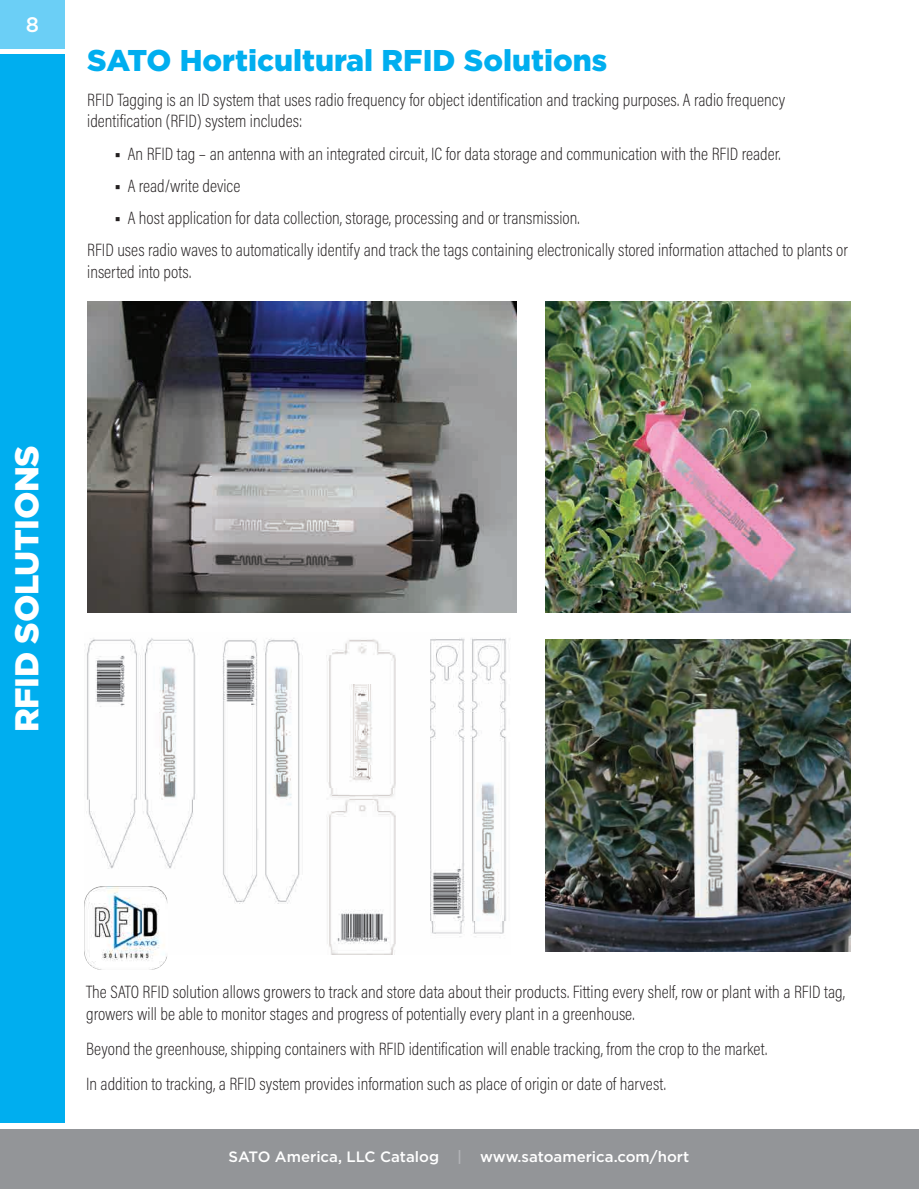
<style>
.page{position:relative;width:919px;height:1189px;background:#fff}
.page>*{position:absolute;margin:0;border:0;box-sizing:border-box;transform-origin:0 0}
.t1{font:900 33px "Gotham";letter-spacing:-.01em;color:#fff}
.t2{font:900 30px "Gotham";color:#00aeef}
.t3{font:500 21px "Gotham";color:#fff}
.t4{font:200 18px/21.6px "Acumin Pro Cond";color:#231f20}
.t5{font:500 15px "Gotham";color:#fff}
.s1{font-size:31.5px}
.s2{color:#b2b3b7}
</style>
<div class="page">
<div style="left:0;top:54px;width:65px;height:1068px;background:#00aeef"></div>
<div style="left:0;top:0;width:65px;height:49px;background:#6bcff6"></div>
<div style="left:0;top:1128px;width:918px;height:60px;background:#939598"></div>
<img style="left:87px;top:301px;width:430px;height:311px">
<img style="left:545px;top:639px;width:305px;height:312px">
<img style="left:545px;top:301px;width:305px;height:311px">
<img style="left:84px;top:638px;width:426px;height:316px">
<img style="left:84px;top:886px;width:83px;height:83px">
<p class="t3" style="left:26px;top:11px;width:15px">8</p>
<h2 class="t2" style="left:87px;top:39px;width:521px">SATO Horticultural RFID Solutions</h2>
<p class="t4" style="left:87px;top:89px;width:699px">RFID Tagging is an ID system that uses radio frequency for object identification and tracking purposes. A radio frequency identification (RFID) system includes:</p>
<p class="t4" style="left:114px;top:142px;width:668px"><span class="s1">•</span> An RFID tag – an antenna with an integrated circuit, IC for data storage and communication with the RFID reader.</p>
<p class="t4" style="left:114px;top:174px;width:128px"><span class="s1">•</span> A read/write device</p>
<p class="t4" style="left:87px;top:201px;width:762px;line-height:32.1px;text-indent:27px"><span class="s1">•</span> A host application for data collection, storage, processing and or transmission.<br>RFID uses radio waves to automatically identify and track the tags containing electronically stored information attached to plants or</p>
<p class="t4" style="left:87px;top:260px;width:106px">inserted into pots.</p>
<h1 class="t1" style="left:4px;top:732px;width:289px;rotate:-90deg">RFID SOLUTIONS</h1>
<p class="t4" style="left:86px;top:981px;width:760px">The SATO RFID solution allows growers to track and store data about their products. Fitting every shelf, row or plant with a RFID tag, growers will be able to monitor stages and progress of potentially every plant in a greenhouse.</p>
<p class="t4" style="left:86px;top:1031px;width:682px;line-height:35.1px">Beyond the greenhouse, shipping containers with RFID identification will enable tracking, from the crop to the market.<br>In addition to tracking, a RFID system provides information such as place of origin or date of harvest.</p>
<p class="t5" style="left:228px;top:1147px;width:462px">SATO America, LLC Catalog <span class="s2">|</span> www.satoamerica.com/hort</p>
</div>
